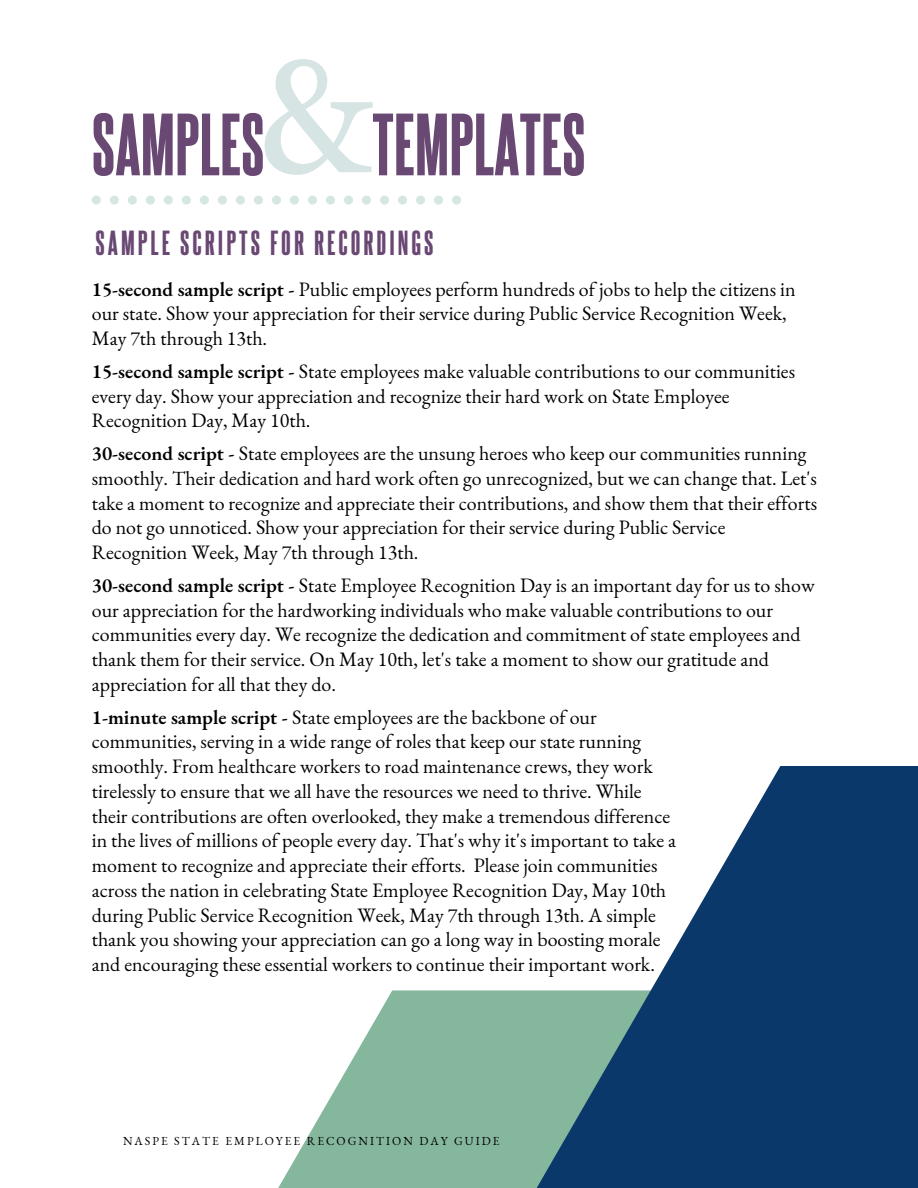
<style>
.page{position:relative;width:918px;height:1188px;background:#fff}
.page>*{position:absolute;margin:0;border:0;box-sizing:border-box;transform-origin:0 0}
.t1{font:75px "Steelfish Eb";color:#694873}
.t2{font:30px "Steelfish Eb";letter-spacing:.1em;color:#694873}
.t3{font:19.95px/24.8px "EB Garamond";color:#000}
.t4{font:12px "EB Garamond";letter-spacing:.17em;color:#000}
.s1{font-weight:600}
</style>
<div class="page">
<svg style="left:92px;top:196px;width:369px;height:9px"></svg>
<svg style="left:265px;top:59px;width:108px;height:116px"></svg>
<svg style="left:278px;top:990px;width:241px;height:198px;fill:#85b79d"></svg>
<svg style="left:519px;top:766px;width:399px;height:422px;fill:#0b386b"></svg>
<h1 class="t1" style="left:92px;top:96px;width:174px">SAMPLES</h1>
<h1 class="t1" style="left:372px;top:96px;width:215px">TEMPLATES</h1>
<h2 class="t2" style="left:95px;top:223px;width:340px">SAMPLE SCRIPTS FOR RECORDINGS</h2>
<p class="t3" style="left:92px;top:276px;width:705px"><span class="s1">15-second sample script -</span> Public employees perform hundreds of jobs to help the citizens in our state. Show your appreciation for their service during Public Service Recognition Week,<br>May 7th through 13th.</p>
<p class="t3" style="left:92px;top:358px;width:705px"><span class="s1">15-second sample script -</span> State employees make valuable contributions to our communities every day. Show your appreciation and recognize their hard work on State Employee<br>Recognition Day, May 10th.</p>
<p class="t3" style="left:92px;top:441px;width:727px"><span class="s1">30-second script -</span> State employees are the unsung heroes who keep our communities running smoothly. Their dedication and hard work often go unrecognized, but we can change that. Let's take a moment to recognize and appreciate their contributions, and show them that their efforts do not go unnoticed. Show your appreciation for their service during Public Service Recognition Week, May 7th through 13th.</p>
<p class="t3" style="left:92px;top:572px;width:724px"><span class="s1">30-second sample script -</span> State Employee Recognition Day is an important day for us to show our appreciation for the hardworking individuals who make valuable contributions to our communities every day. We recognize the dedication and commitment of state employees and thank them for their service. On May 10th, let's take a moment to show our gratitude and appreciation for all that they do.</p>
<p class="t3" style="left:92px;top:704px;width:586px"><span class="s1">1-minute sample script -</span> State employees are the backbone of our communities, serving in a wide range of roles that keep our state running smoothly. From healthcare workers to road maintenance crews, they work tirelessly to ensure that we all have the resources we need to thrive. While their contributions are often overlooked, they make a tremendous difference in the lives of millions of people every day. That's why it's important to take a moment to recognize and appreciate their efforts. Please join communities across the nation in celebrating State Employee Recognition Day, May 10th during Public Service Recognition Week, May 7th through 13th. A simple thank you showing your appreciation can go a long way in boosting morale and encouraging these essential workers to continue their important work.</p>
<p class="t4" style="left:123px;top:1132px;width:378px">NASPE STATE EMPLOYEE RECOGNITION DAY GUIDE</p>
</div>
